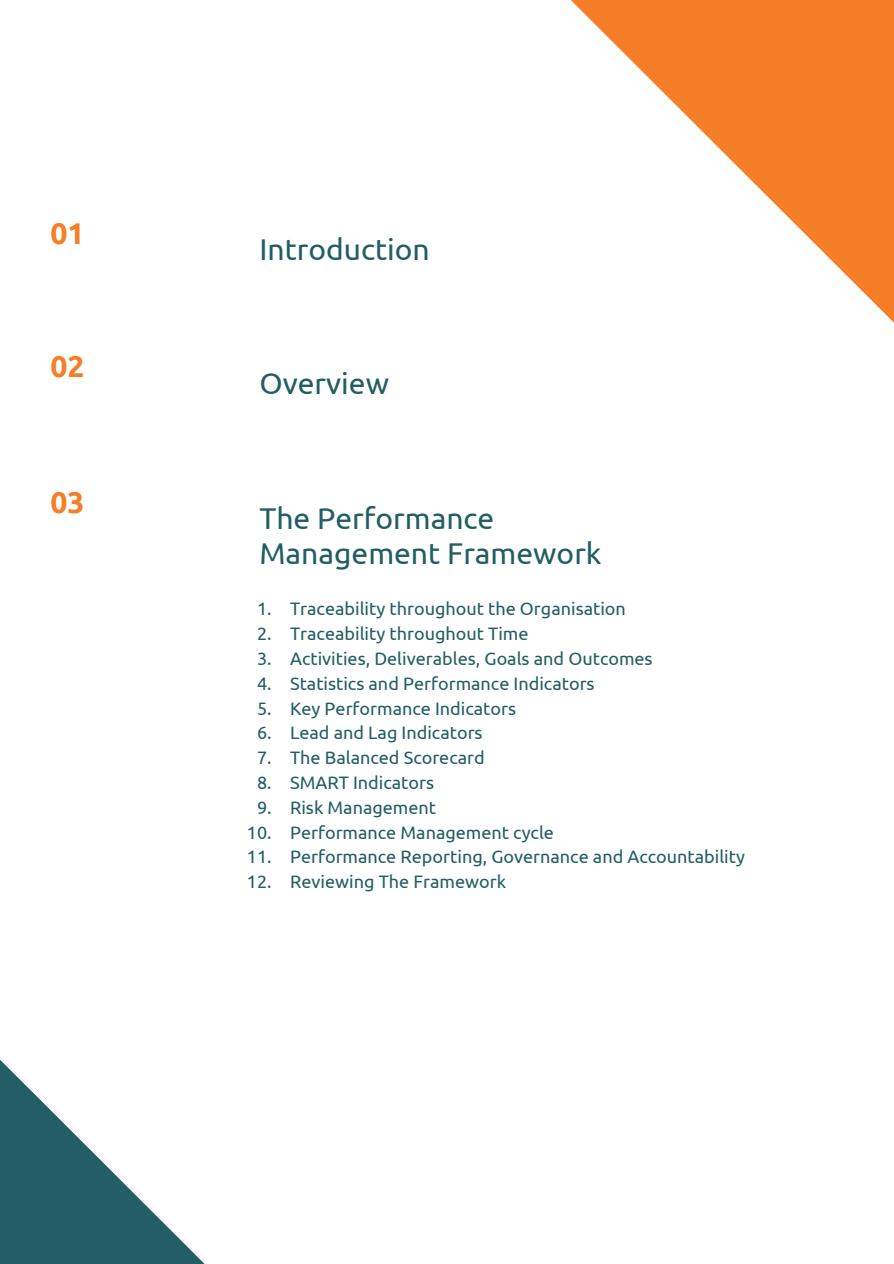
<style>
.page{position:relative;width:894px;height:1264px;background:#fff}
.page>*{position:absolute;margin:0;border:0;box-sizing:border-box;transform-origin:0 0}
.t1{font:30px/35px "Ubuntu";color:#225e64}
.t2{font:700 30px "Ubuntu";color:#f67e28}
.t3{font:18px/24.8px "Ubuntu";color:#225e64}
</style>
<div class="page">
<svg style="left:570px;top:0;width:323px;height:322px"></svg>
<svg style="left:0;top:1059px;width:204px;height:204px"></svg>
<h1 class="t2" style="left:50px;top:215px;width:36px">01</h1>
<h1 class="t2" style="left:50px;top:348px;width:36px">02</h1>
<h1 class="t2" style="left:50px;top:484px;width:36px">03</h1>
<h1 class="t1" style="left:259px;top:232px;width:172px">Introduction</h1>
<h1 class="t1" style="left:259px;top:365px;width:131px">Overview</h1>
<h1 class="t1" style="left:259px;top:501px;width:343px">The Performance<br>Management Framework</h1>
<p class="t3" style="left:247px;top:596px;width:26px;text-align:center">1.<br>2.<br>3.<br>4.<br>5.<br>6.<br>7.<br>8.<br>9.<br>10.<br>11.<br>12.</p>
<p class="t3" style="left:290px;top:596px;width:456px">Traceability throughout the Organisation<br>Traceability throughout Time<br>Activities, Deliverables, Goals and Outcomes<br>Statistics and Performance Indicators<br>Key Performance Indicators<br>Lead and Lag Indicators<br>The Balanced Scorecard<br>SMART Indicators<br>Risk Management<br>Performance Management cycle<br>Performance Reporting, Governance and Accountability<br>Reviewing The Framework</p>
</div>
